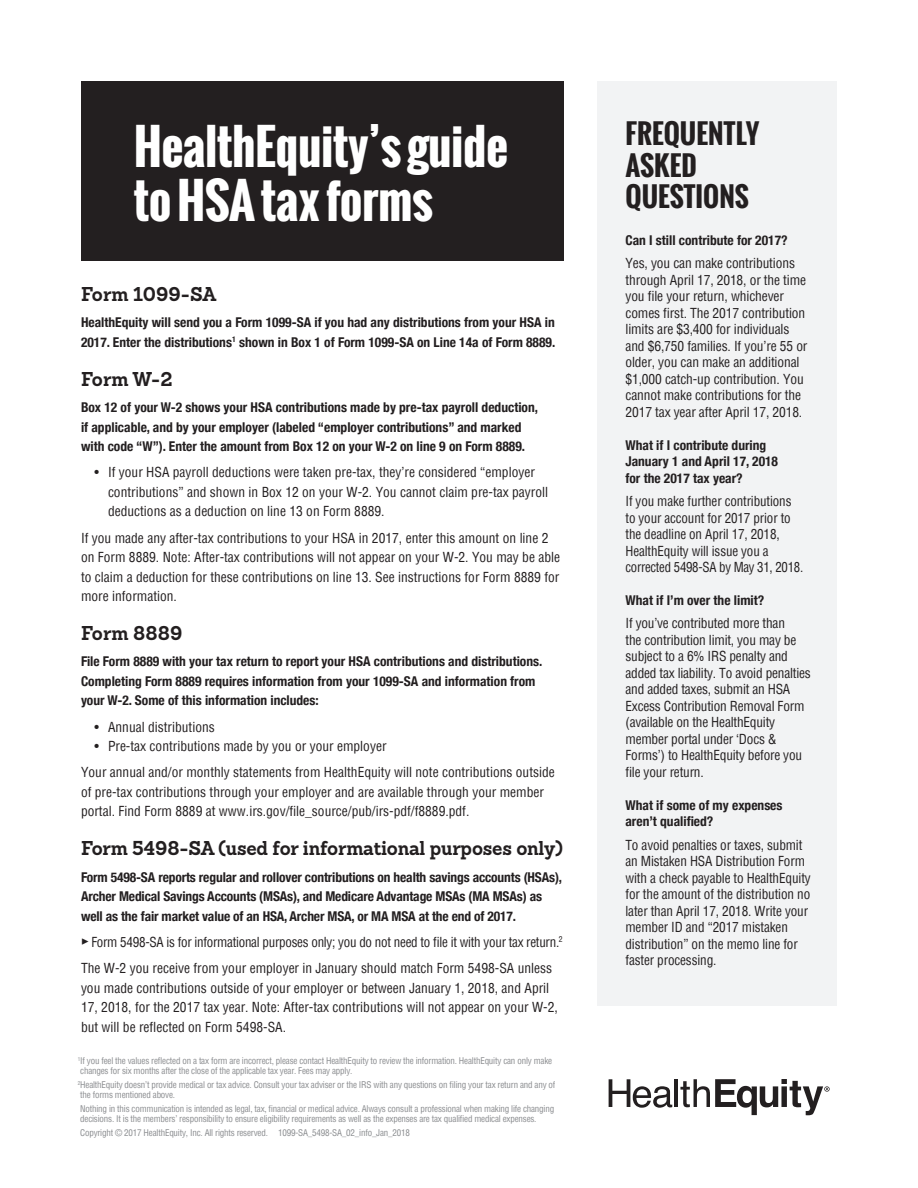
<style>
.page{position:relative;width:918px;height:1188px;background:#fff}
.page>*{position:absolute;margin:0;border:0;box-sizing:border-box;transform-origin:0 0}
.t1{font:700 48px "Oswald";letter-spacing:-.01em;color:#fff}
.Subhead{font:700 27px/31.5px "Oswald";color:#231f20}
.Body_Copy{font:700 19.5px "Sanchez Slab";letter-spacing:-.01em;color:#231f20;scale:.96 1}
.Body_Copy-2{font:condensed 13.5px/16.5px "Helvetica";letter-spacing:-.01em;color:#231f20}
.Body_Copy-3{font:700 condensed 13.5px/19.5px "Helvetica Neue";color:#231f20}
.Subhead-2{font:condensed 13.5px/16.5px "Helvetica";letter-spacing:-.01em;color:#231f20}
.Subhead-3{font:700 condensed 13.5px "Helvetica Neue";color:#231f20}
.Body_Copy-4{font:condensed 9px/10.5px "Helvetica";letter-spacing:-.02em;color:#8a8c8f}
.s1{font-family:"Minion Pro";font-stretch:normal}
</style>
<div class="page">
<div style="left:81px;top:81px;width:483px;height:180px;background:#231f20"></div>
<div style="left:597px;top:81px;width:240px;height:925px;background:#f2f3f4"></div>
<svg style="left:609px;top:1079px;width:63px;height:29px"></svg>
<hr style="left:674px;top:1079px;width:4px;height:28px;background:#231f20">
<svg style="left:680px;top:1079px;width:150px;height:36px"></svg>
<p class="t1" style="left:134px;top:111px;width:376px">HealthEquity’s guide</p>
<p class="t1" style="left:134px;top:165px;width:301px">to HSA tax forms</p>
<p class="Body_Copy" style="left:81px;top:281px;width:142px">Form 1099-SA</p>
<p class="Body_Copy-3" style="left:81px;top:312px;width:476px">HealthEquity will send you a Form 1099-SA if you had any distributions from your HSA in<br>2017. Enter the distributions<sup>1</sup> shown in Box 1 of Form 1099-SA on Line 14a of Form 8889.</p>
<p class="Body_Copy" style="left:81px;top:365px;width:97px">Form W-2</p>
<p class="Body_Copy-3" style="left:81px;top:397px;width:459px">Box 12 of your W-2 shows your HSA contributions made by pre-tax payroll deduction, if applicable, and by your employer (labeled “employer contributions” and marked with code “W”). Enter the amount from Box 12 on your W-2 on line 9 on Form 8889.</p>
<p class="Subhead-2" style="left:108px;top:463px;width:442px;line-height:19.5px;text-indent:-14px">• If your HSA payroll deductions were taken pre-tax, they’re considered “employer contributions” and shown in Box 12 on your W-2. You cannot claim pre-tax payroll deductions as a deduction on line 13 on Form 8889.</p>
<p class="Body_Copy-2" style="left:81px;top:528px;width:481px;line-height:19.5px">If you made any after-tax contributions to your HSA in 2017, enter this amount on line 2 on Form 8889. Note: After-tax contributions will not appear on your W-2. You may be able to claim a deduction for these contributions on line 13. See instructions for Form 8889 for more information.</p>
<p class="Body_Copy" style="left:81px;top:620px;width:107px">Form 8889</p>
<p class="Body_Copy-3" style="left:81px;top:651px;width:463px">File Form 8889 with your tax return to report your HSA contributions and distributions.<br>Completing Form 8889 requires information from your 1099-SA and information from your W-2. Some of this information includes:</p>
<p class="Subhead-2" style="left:94px;top:718px;width:122px">• Annual distributions</p>
<p class="Subhead-2" style="left:94px;top:738px;width:294px">• Pre-tax contributions made by you or your employer</p>
<p class="Body_Copy-2" style="left:81px;top:763px;width:475px;line-height:19.5px">Your annual and/or monthly statements from HealthEquity will note contributions outside of pre-tax contributions through your employer and are available through your member portal. Find Form 8889 at www.irs.gov/file_source/pub/irs-pdf/f8889.pdf.</p>
<p class="Body_Copy" style="left:81px;top:835px;width:504px">Form 5498-SA (used for informational purposes only)</p>
<p class="Body_Copy-3" style="left:81px;top:866px;width:483px">Form 5498-SA reports regular and rollover contributions on health savings accounts (HSAs),<br>Archer Medical Savings Accounts (MSAs), and Medicare Advantage MSAs (MA MSAs) as well as the fair market value of an HSA, Archer MSA, or MA MSA at the end of 2017.</p>
<p class="Body_Copy-2" style="left:81px;top:934px;width:483px"><span class="s1">▶</span> Form 5498-SA is for informational purposes only; you do not need to file it with your tax return.<sup>2</sup></p>
<p class="Body_Copy-2" style="left:81px;top:958px;width:478px;line-height:19.5px">The W-2 you receive from your employer in January should match Form 5498-SA unless you made contributions outside of your employer or between January 1, 2018, and April 17, 2018, for the 2017 tax year. Note: After-tax contributions will not appear on your W-2, but will be reflected on Form 5498-SA.</p>
<p class="Body_Copy-4" style="left:78px;top:1055px;width:476px"><sup>1</sup>If you feel the values reflected on a tax form are incorrect, please contact HealthEquity to review the information. HealthEquity can only make changes for six months after the close of the applicable tax year. Fees may apply.</p>
<p class="Body_Copy-4" style="left:78px;top:1079px;width:479px"><sup>2</sup>HealthEquity doesn’t provide medical or tax advice. Consult your tax adviser or the IRS with any questions on filing your tax return and any of the forms mentioned above.</p>
<p class="Body_Copy-4" style="left:80px;top:1103px;width:476px">Nothing in this communication is intended as legal, tax, financial or medical advice. Always consult a professional when making life changing decisions. It is the members’ responsibility to ensure eligibility requirements as well as the expenses are tax qualified medical expenses.</p>
<p class="Body_Copy-4" style="left:80px;top:1127px;width:331px">Copyright © 2017 HealthEquity, Inc. All rights reserved. 1099-SA_5498-SA_02_info_Jan_2018</p>
<p class="Subhead" style="left:626px;top:118px;width:135px">FREQUENTLY<br>ASKED<br>QUESTIONS</p>
<p class="Subhead-3" style="left:626px;top:229px;width:164px">Can I still contribute for 2017?</p>
<p class="Subhead-2" style="left:626px;top:255px;width:183px">Yes, you can make contributions through April 17, 2018, or the time you file your return, whichever comes first. The 2017 contribution limits are $3,400 for individuals and $6,750 families. If you’re 55 or older, you can make an additional $1,000 catch-up contribution. You cannot make contributions for the 2017 tax year after April 17, 2018.</p>
<p class="Body_Copy-3" style="left:626px;top:436px;width:154px;line-height:16.5px">What if I contribute during<br>January 1 and April 17, 2018 for the 2017 tax year?</p>
<p class="Body_Copy-2" style="left:626px;top:493px;width:179px">If you make further contributions to your account for 2017 prior to the deadline on April 17, 2018,<br>HealthEquity will issue you a corrected 5498-SA by May 31, 2018.</p>
<p class="Body_Copy-3" style="left:626px;top:590px;width:140px">What if I’m over the limit?</p>
<p class="Body_Copy-2" style="left:626px;top:615px;width:187px">If you’ve contributed more than<br>the contribution limit, you may be subject to a 6% IRS penalty and added tax liability. To avoid penalties and added taxes, submit an HSA<br>Excess Contribution Removal Form (available on the HealthEquity member portal under ‘Docs &amp;<br>Forms’) to HealthEquity before you file your return.</p>
<p class="Body_Copy-3" style="left:626px;top:796px;width:159px;line-height:16.5px">What if some of my expenses aren’t qualified?</p>
<p class="Body_Copy-2" style="left:626px;top:836px;width:187px">To avoid penalties or taxes, submit an Mistaken HSA Distribution Form with a check payable to HealthEquity for the amount of the distribution no later than April 17, 2018. Write your member ID and “2017 mistaken distribution” on the memo line for faster processing.</p>
</div>
